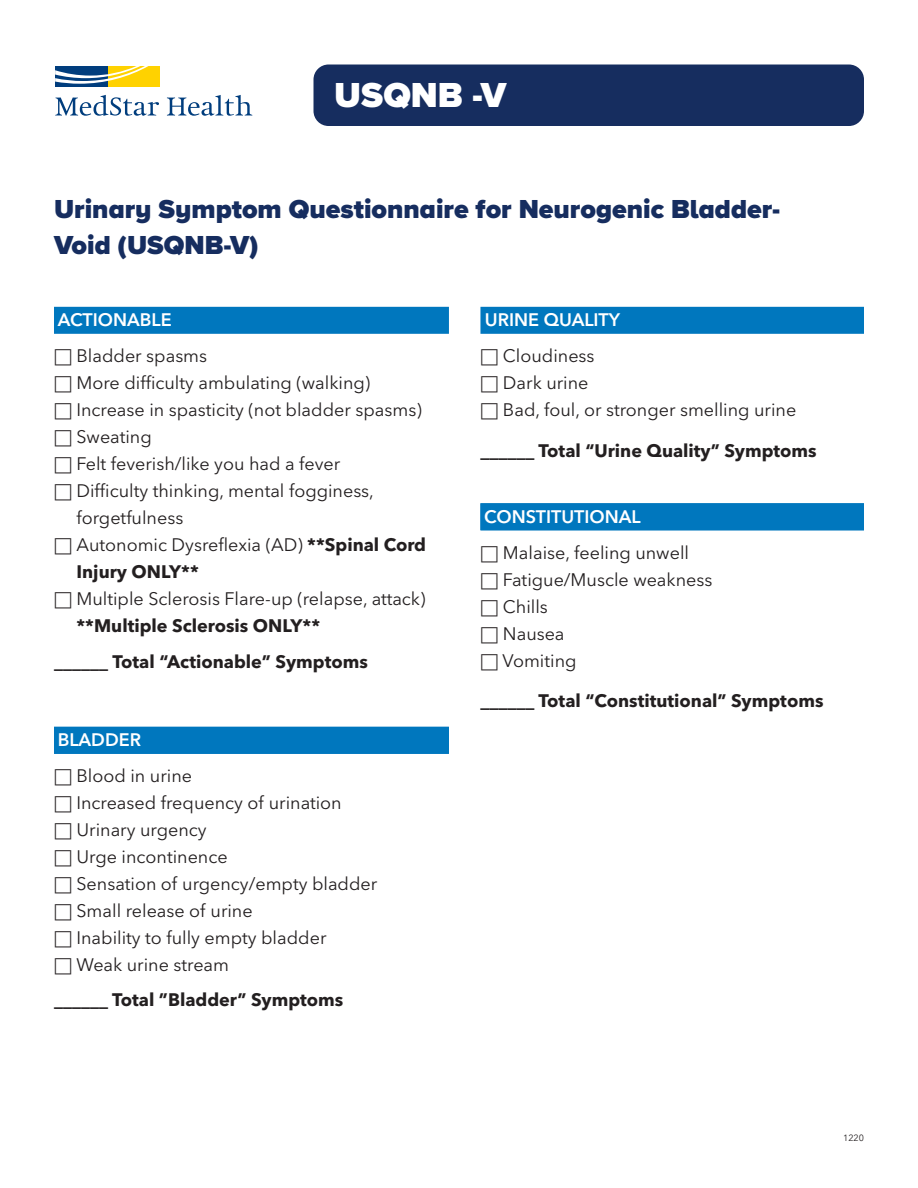
<style>
.page{position:relative;width:918px;height:1188px;background:#fff}
.page>*{position:absolute;margin:0;border:0;box-sizing:border-box;transform-origin:0 0}
.t1{font:900 36px "Proxima Nova A";color:#fff}
.t2{font:900 27px/36px "Proxima Nova A";color:#162d5f}
.t3{font:18px/27px "Avenir Next LT Pro";color:#231f20}
.t4{font:700 18px/34.5px "Avenir Next LT Pro";color:#231f20}
.t5{font:600 18px "Avenir Next";color:#fff}
.t6{font:9px "Avenir Next LT Pro";color:#231f20}
.s1{font-family:"Universal Newswith Comm Pi"}
.s2{font-weight:700}
.s3{font-family:"Universal Newswith Comm Pi";font-weight:400}
.s4{font-weight:400}
</style>
<div class="page">
<div style="left:54px;top:307px;width:395px;height:27px;background:#0077be"></div>
<div style="left:54px;top:727px;width:395px;height:27px;background:#0077be"></div>
<div style="left:480px;top:307px;width:384px;height:27px;background:#0077be"></div>
<div style="left:480px;top:503px;width:384px;height:27px;background:#0077be"></div>
<svg style="left:55px;top:95px;width:104px;height:21px"></svg>
<svg style="left:167px;top:95px;width:85px;height:21px"></svg>
<div style="left:108px;top:66px;width:52px;height:21px;background:#ffd200"></div>
<div style="left:55px;top:66px;width:53px;height:21px;background:#003d7d"></div>
<svg style="left:55px;top:66px;width:94px;height:18px"></svg>
<div style="left:314px;top:65px;width:550px;height:61px;background:#162d5f;border-radius:15px"></div>
<h1 class="t1" style="left:334px;top:83px;width:174px">USQNB -V</h1>
<h2 class="t2" style="left:54px;top:193px;width:728px">Urinary Symptom Questionnaire for Neurogenic Bladder-<br>Void (USQNB-V)</h2>
<p class="t5" style="left:58px;top:310px;width:115px">ACTIONABLE</p>
<p class="t3" style="left:54px;top:344px;width:155px"><span class="s1">□</span> Bladder spasms</p>
<p class="t3" style="left:54px;top:371px;width:318px"><span class="s1">□</span> More difficulty ambulating (walking)</p>
<p class="t3" style="left:54px;top:398px;width:369px"><span class="s1">□</span> Increase in spasticity (not bladder spasms)</p>
<p class="t3" style="left:54px;top:425px;width:99px"><span class="s1">□</span> Sweating</p>
<p class="t3" style="left:54px;top:452px;width:288px"><span class="s1">□</span> Felt feverish/like you had a fever</p>
<p class="t3" style="left:76px;top:479px;width:299px;text-indent:-22px"><span class="s1">□</span> Difficulty thinking, mental fogginess, forgetfulness</p>
<p class="t3" style="left:76px;top:533px;width:351px;text-indent:-22px"><span class="s1">□</span> Autonomic Dysreflexia (AD) <span class="s2">**Spinal Cord<br>Injury ONLY**</span></p>
<p class="t3" style="left:76px;top:587px;width:351px;text-indent:-22px"><span class="s1">□</span> Multiple Sclerosis Flare-up (relapse, attack) <span class="s2">**Multiple Sclerosis ONLY**</span></p>
<p class="t4" style="left:54px;top:645px;width:315px">______ Total “Actionable” Symptoms</p>
<p class="t5" style="left:58px;top:730px;width:85px">BLADDER</p>
<p class="t3" style="left:54px;top:764px;width:140px"><span class="s1">□</span> Blood in urine</p>
<p class="t3" style="left:54px;top:791px;width:289px"><span class="s1">□</span> Increased frequency of urination</p>
<p class="t3" style="left:54px;top:818px;width:154px"><span class="s1">□</span> Urinary urgency</p>
<p class="t3" style="left:54px;top:845px;width:175px"><span class="s1">□</span> Urge incontinence</p>
<p class="t3" style="left:54px;top:872px;width:325px"><span class="s1">□</span> Sensation of urgency/empty bladder</p>
<p class="t3" style="left:54px;top:899px;width:200px"><span class="s1">□</span> Small release of urine</p>
<p class="t3" style="left:54px;top:926px;width:274px"><span class="s1">□</span> Inability to fully empty bladder</p>
<p class="t4" style="left:54px;top:948px;width:291px"><span class="s3">□</span> <span class="s4">Weak urine stream<br></span>______ Total ”Bladder” Symptoms</p>
<p class="t5" style="left:485px;top:310px;width:136px">URINE QUALITY</p>
<p class="t3" style="left:480px;top:344px;width:116px"><span class="s1">□</span> Cloudiness</p>
<p class="t3" style="left:480px;top:371px;width:110px"><span class="s1">□</span> Dark urine</p>
<p class="t3" style="left:480px;top:398px;width:317px"><span class="s1">□</span> Bad, foul, or stronger smelling urine</p>
<p class="t4" style="left:480px;top:433px;width:338px">______ Total “Urine Quality” Symptoms</p>
<p class="t5" style="left:484px;top:506px;width:158px">CONSTITUTIONAL</p>
<p class="t3" style="left:480px;top:541px;width:210px"><span class="s1">□</span> Malaise, feeling unwell</p>
<p class="t3" style="left:480px;top:568px;width:234px"><span class="s1">□</span> Fatigue/Muscle weakness</p>
<p class="t3" style="left:480px;top:595px;width:69px"><span class="s1">□</span> Chills</p>
<p class="t3" style="left:480px;top:622px;width:86px"><span class="s1">□</span> Nausea</p>
<p class="t3" style="left:480px;top:649px;width:98px"><span class="s1">□</span> Vomiting</p>
<p class="t4" style="left:480px;top:684px;width:345px">______ Total “Constitutional” Symptoms</p>
<p class="t6" style="left:843px;top:1134px;width:22px">1220</p>
</div>
